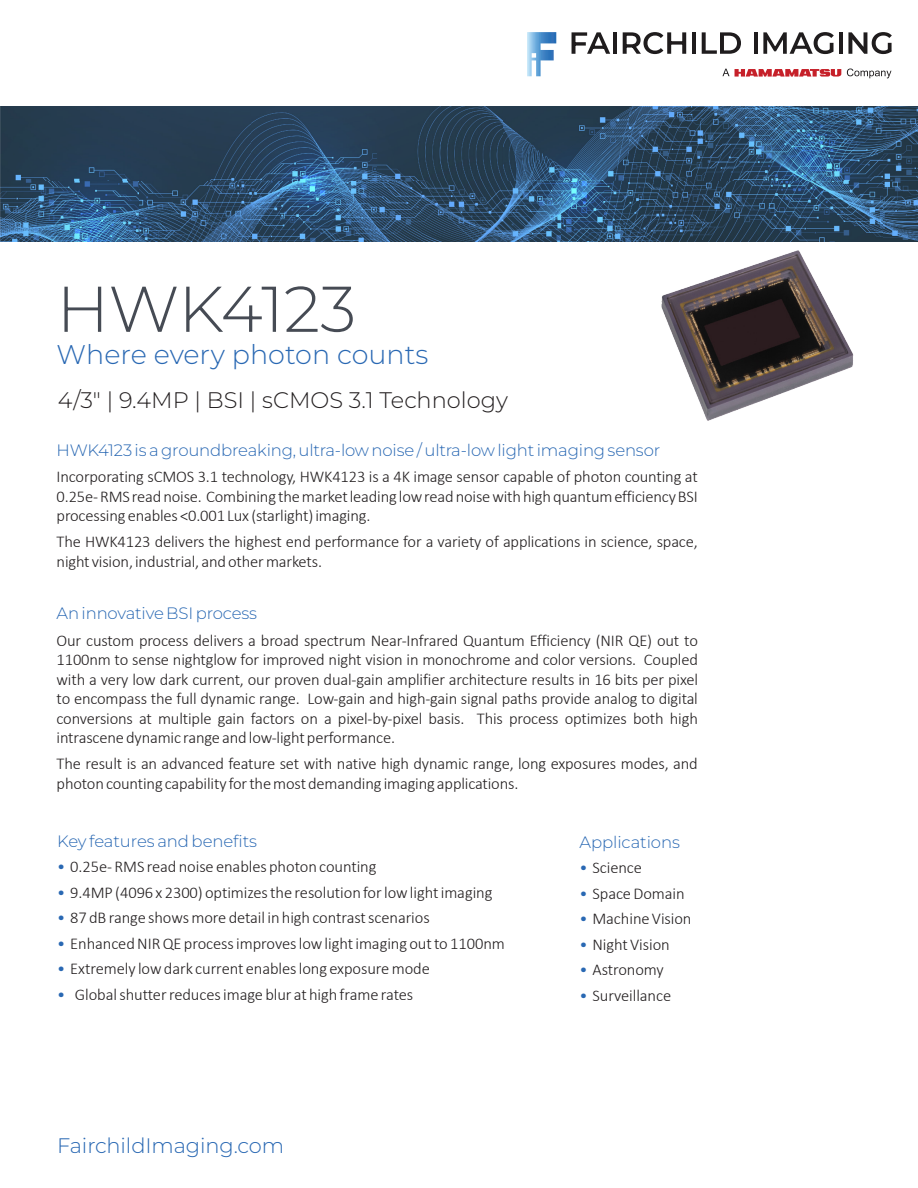
<style>
.page{position:relative;width:918px;height:1188px;background:#fff}
.page>*{position:absolute;margin:0;border:0;box-sizing:border-box;transform-origin:0 0}
.t1{font:300 64.5px "Montserrat";letter-spacing:-.01em;color:#464b54}
.t2{font:300 27px "Montserrat";color:#2968b3}
.t3{font:300 22.5px "Montserrat";color:#231f20}
.URL_BAE_bold_orange{font:300 21px "Montserrat";letter-spacing:-.005em;color:#2968b3}
.Text___9_5_11pt{font:300 16.5px/19.5px "Calibri";letter-spacing:-.01em;color:#231f20;text-align:justify}
.Text___9_5_11pt-2{font:300 16.5px "Montserrat";letter-spacing:-.01em;color:#2968b3}
.s1{color:#2968b3}
</style>
<div class="page">
<img style="left:661px;top:250px;width:193px;height:171px">
<img style="left:0;top:106px;width:918px;height:135px">
<svg style="left:572px;top:32px;width:38px;height:22px"></svg>
<hr style="left:613px;top:32px;width:4px;height:22px;background:#1f1c1d">
<svg style="left:623px;top:32px;width:40px;height:22px"></svg>
<svg style="left:682px;top:32px;width:4px;height:22px"></svg>
<svg style="left:671px;top:41px;width:12px;height:4px"></svg>
<svg style="left:667px;top:32px;width:4px;height:22px"></svg>
<hr style="left:692px;top:32px;width:4px;height:22px;background:#1f1c1d">
<svg style="left:702px;top:32px;width:39px;height:22px"></svg>
<hr style="left:754px;top:32px;width:4px;height:22px;background:#1f1c1d">
<svg style="left:763px;top:32px;width:71px;height:22px"></svg>
<hr style="left:839px;top:32px;width:4px;height:22px;background:#1f1c1d">
<svg style="left:848px;top:32px;width:44px;height:22px"></svg>
<svg style="left:527px;top:32px;width:29px;height:44px"></svg>
<svg style="left:722px;top:69px;width:119px;height:8px"></svg>
<svg style="left:847px;top:69px;width:44px;height:9px"></svg>
<p class="t1" style="left:57px;top:265px;width:301px">HWK4123</p>
<p class="t2" style="left:57px;top:336px;width:373px">Where every photon counts</p>
<p class="t3" style="left:58px;top:384px;width:451px">4/3" | 9.4MP | BSI | sCMOS 3.1 Technology</p>
<p class="Text___9_5_11pt-2" style="left:57px;top:439px;width:605px">HWK4123 is a groundbreaking, ultra-low noise / ultra-low light imaging sensor</p>
<p class="Text___9_5_11pt" style="left:57px;top:467px;width:643px">Incorporating sCMOS 3.1 technology, HWK4123 is a 4K image sensor capable of photon counting at 0.25e- RMS read noise. Combining the market leading low read noise with high quantum efficiency BSI processing enables &lt;0.001 Lux (starlight) imaging.</p>
<p class="Text___9_5_11pt" style="left:57px;top:532px;width:643px">The HWK4123 delivers the highest end performance for a variety of applications in science, space, night vision, industrial, and other markets.</p>
<p class="Text___9_5_11pt-2" style="left:57px;top:602px;width:202px">An innovative BSI process</p>
<p class="Text___9_5_11pt" style="left:57px;top:630px;width:643px">Our custom process delivers a broad spectrum Near-Infrared Quantum Efficiency (NIR QE) out to 1100nm to sense nightglow for improved night vision in monochrome and color versions. Coupled with a very low dark current, our proven dual-gain amplifier architecture results in 16 bits per pixel to encompass the full dynamic range. Low-gain and high-gain signal paths provide analog to digital conversions at multiple gain factors on a pixel-by-pixel basis. This process optimizes both high intrascene dynamic range and low-light performance.</p>
<p class="Text___9_5_11pt" style="left:57px;top:754px;width:643px">The result is an advanced feature set with native high dynamic range, long exposures modes, and photon counting capability for the most demanding imaging applications.</p>
<p class="Text___9_5_11pt-2" style="left:57px;top:830px;width:201px">Key features and benefits</p>
<p class="Text___9_5_11pt" style="left:57px;top:857px;width:321px"><span class="s1">•</span> 0.25e- RMS read noise enables photon counting</p>
<p class="Text___9_5_11pt" style="left:57px;top:882px;width:437px"><span class="s1">•</span> 9.4MP (4096 x 2300) optimizes the resolution for low light imaging</p>
<p class="Text___9_5_11pt" style="left:57px;top:908px;width:374px"><span class="s1">•</span> 87 dB range shows more detail in high contrast scenarios</p>
<p class="Text___9_5_11pt" style="left:57px;top:933px;width:449px"><span class="s1">•</span> Enhanced NIR QE process improves low light imaging out to 1100nm</p>
<p class="Text___9_5_11pt" style="left:57px;top:959px;width:374px"><span class="s1">•</span> Extremely low dark current enables long exposure mode</p>
<p class="Text___9_5_11pt" style="left:57px;top:984px;width:358px"><span class="s1">•</span> Global shutter reduces image blur at high frame rates</p>
<p class="URL_BAE_bold_orange" style="left:57px;top:1131px;width:228px">FairchildImaging.com</p>
<p class="Text___9_5_11pt-2" style="left:579px;top:831px;width:102px">Applications</p>
<p class="Text___9_5_11pt" style="left:579px;top:858px;width:64px"><span class="s1">•</span> Science</p>
<p class="Text___9_5_11pt" style="left:579px;top:883px;width:107px"><span class="s1">•</span> Space Domain</p>
<p class="Text___9_5_11pt" style="left:579px;top:909px;width:114px"><span class="s1">•</span> Machine Vision</p>
<p class="Text___9_5_11pt" style="left:579px;top:934px;width:92px"><span class="s1">•</span> Night Vision</p>
<p class="Text___9_5_11pt" style="left:579px;top:960px;width:86px"><span class="s1">•</span> Astronomy</p>
<p class="Text___9_5_11pt" style="left:579px;top:985px;width:93px"><span class="s1">•</span> Surveillance</p>
</div>
